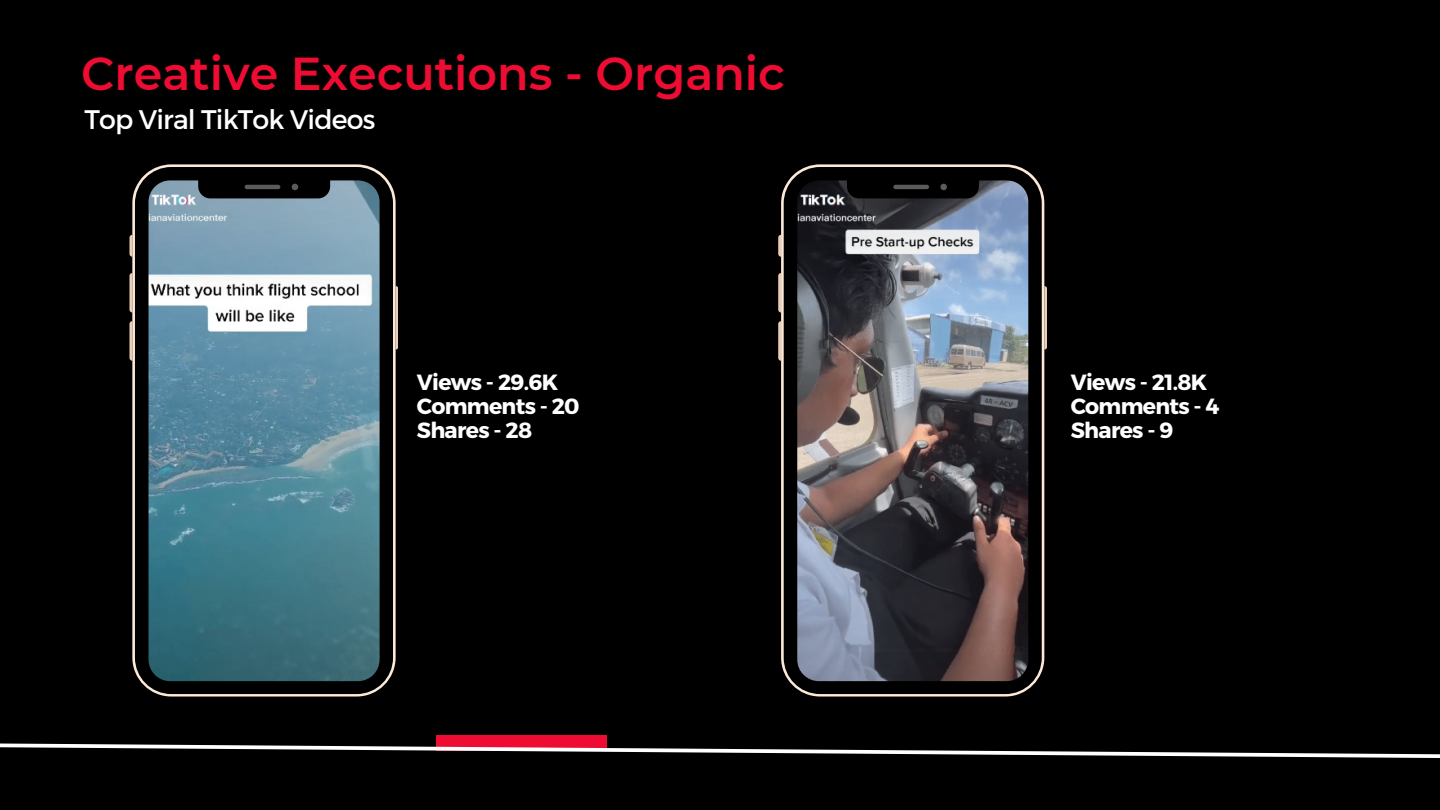
<style>
.page{position:relative;width:1440px;height:810px;background:#000}
.page>*{position:absolute;margin:0;border:0;box-sizing:border-box;transform-origin:0 0}
.t1{font:600 46px "Montserrat";color:#ee0c32}
.t2{font:26.8px "Montserrat";letter-spacing:-.03em;color:#fff}
.t3{font:700 22px/24px "Montserrat";letter-spacing:-.03em;color:#fff}
</style>
<div class="page">
<div style="left:436px;top:736px;width:171px;height:15px;background:#ee0c32"></div>
<svg style="left:0;top:743px;width:1440px;height:15px"></svg>
<svg style="left:129px;top:235px;width:3px;height:22px"></svg>
<svg style="left:129px;top:273px;width:3px;height:40px"></svg>
<svg style="left:129px;top:321px;width:3px;height:40px"></svg>
<svg style="left:396px;top:286px;width:2px;height:64px"></svg>
<svg style="left:132px;top:164px;width:264px;height:532px"></svg>
<svg style="left:778px;top:235px;width:3px;height:22px"></svg>
<svg style="left:778px;top:273px;width:3px;height:40px"></svg>
<svg style="left:778px;top:321px;width:3px;height:40px"></svg>
<svg style="left:1044px;top:286px;width:3px;height:64px"></svg>
<svg style="left:781px;top:164px;width:263px;height:532px"></svg>
<h1 class="t1" style="left:81px;top:46px;width:705px">Creative Executions - Organic</h1>
<p class="t2" style="left:84px;top:102px;width:293px">Top Viral TikTok Videos</p>
<p class="t3" style="left:417px;top:369px;width:164px">Views - 29.6K<br>Comments - 20<br>Shares - 28</p>
<p class="t3" style="left:1071px;top:369px;width:150px">Views - 21.8K<br>Comments - 4<br>Shares - 9</p>
</div>
